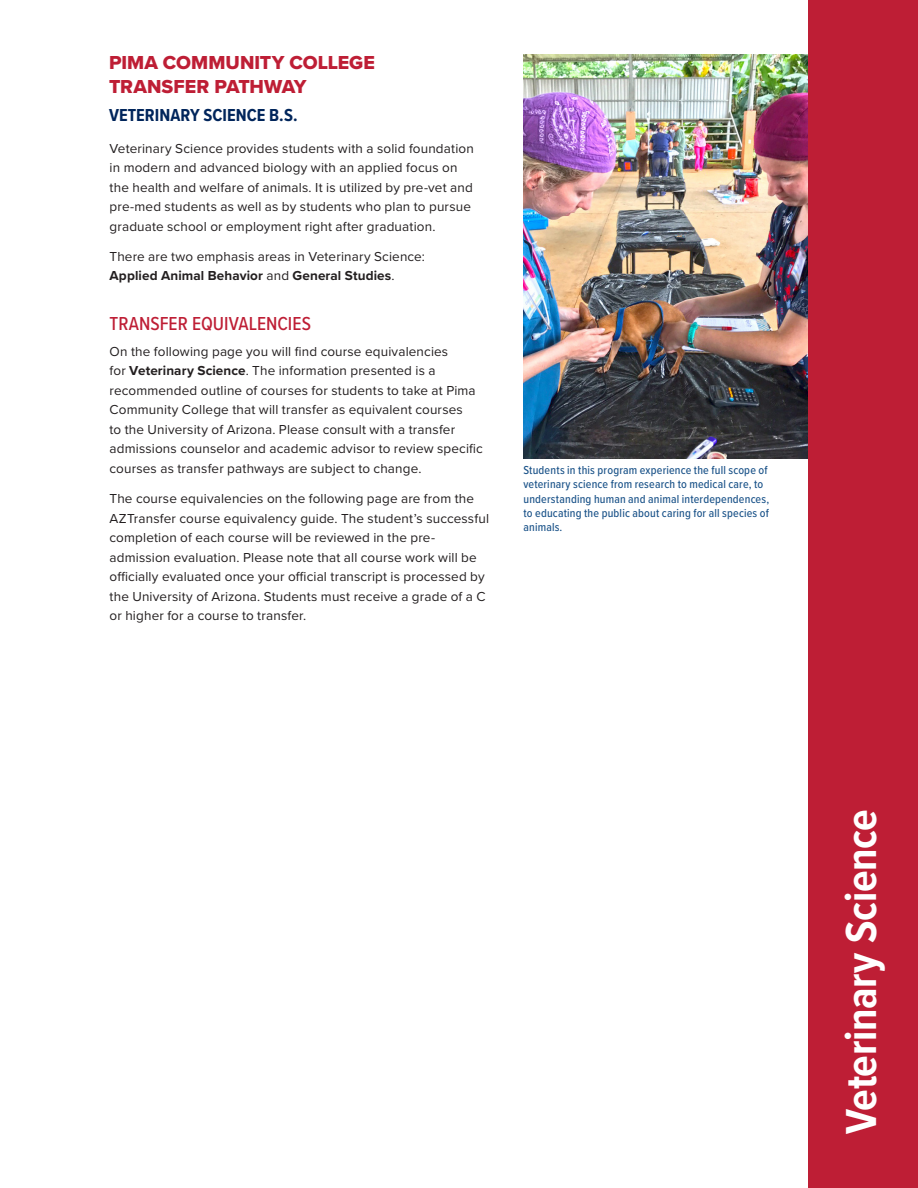
<style>
.page{position:relative;width:918px;height:1188px;background:#fff}
.page>*{position:absolute;margin:0;border:0;box-sizing:border-box;transform-origin:0 0}
.Page_Title_Side_Type{font:700 45px "Proxima Nova Cond";letter-spacing:-.005em;color:#fff}
.Section_Headers_in_R{font:19.5px/23.4px "Proxima Nova Extrabld";color:#be1e35}
.Section_Headers_in_R-2{font:500 19.5px "Proxima Nova Cond";color:#be1e35}
.Section_Headers_in_R-3{font:700 18px "Proxima Nova Cond";letter-spacing:.005em;color:#00255b}
.t1{font:13.5px/19.5px "Proxima Nova";letter-spacing:.01em;color:#231f20}
.t2{font:500 12px/14.4px "Proxima Nova Cond";letter-spacing:.015em;color:#1b5389}
.s1{font-weight:700}
</style>
<div class="page">
<img style="left:524px;top:54px;width:285px;height:405px">
<div style="left:809px;top:0;width:109px;height:1188px;background:#be1e35"></div>
<p class="Section_Headers_in_R" style="left:109px;top:51px;width:267px">PIMA COMMUNITY COLLEGE<br>TRANSFER PATHWAY</p>
<p class="Section_Headers_in_R-3" style="left:109px;top:102px;width:190px">VETERINARY SCIENCE B.S.</p>
<p class="t1" style="left:110px;top:138px;width:366px">Veterinary Science provides students with a solid foundation in modern and advanced biology with an applied focus on the health and welfare of animals. It is utilized by pre-vet and pre-med students as well as by students who plan to pursue graduate school or employment right after graduation.</p>
<p class="t1" style="left:110px;top:246px;width:317px">There are two emphasis areas in Veterinary Science:<br><span class="s1">Applied Animal Behavior</span> and <span class="s1">General Studies</span>.</p>
<p class="Section_Headers_in_R-2" style="left:110px;top:309px;width:203px">TRANSFER EQUIVALENCIES</p>
<p class="t1" style="left:110px;top:341px;width:375px">On the following page you will find course equivalencies<br>for <span class="s1">Veterinary Science</span>. The information presented is a recommended outline of courses for students to take at Pima Community College that will transfer as equivalent courses<br>to the University of Arizona. Please consult with a transfer admissions counselor and academic advisor to review specific courses as transfer pathways are subject to change.</p>
<p class="t1" style="left:110px;top:488px;width:381px">The course equivalencies on the following page are from the AZTransfer course equivalency guide. The student’s successful completion of each course will be reviewed in the pre&shy;admission evaluation. Please note that all course work will be officially evaluated once your official transcript is processed by the University of Arizona. Students must receive a grade of a C or higher for a course to transfer.</p>
<p class="t2" style="left:524px;top:462px;width:247px">Students in this program experience the full scope of veterinary science from research to medical care, to understanding human and animal interdependences, to educating the public about caring for all species of animals.</p>
<p class="Page_Title_Side_Type" style="left:828px;top:1134px;width:326px;rotate:-90deg">Veterinary Science</p>
</div>
